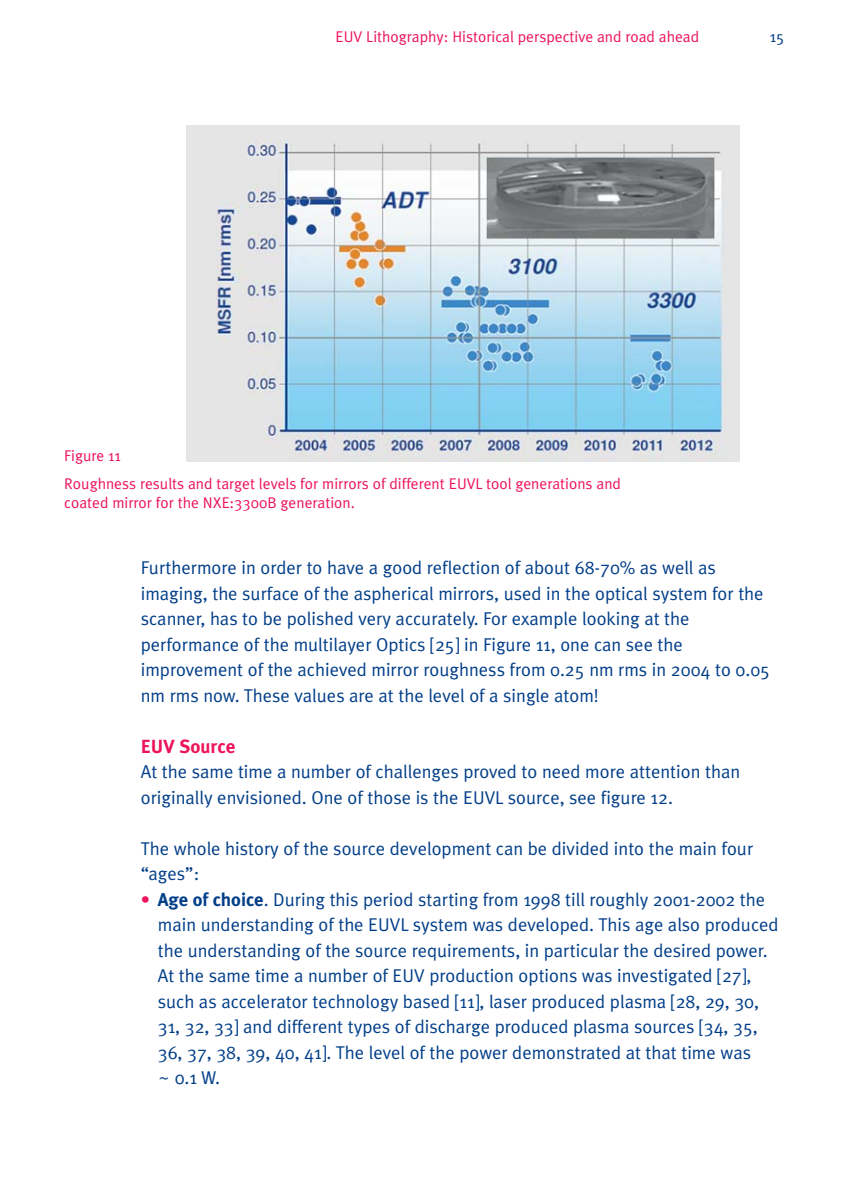
<style>
.page{position:relative;width:842px;height:1191px;background:#fff}
.page>*{position:absolute;margin:0;border:0;box-sizing:border-box;transform-origin:0 0}
.t1{font:700 19px "Meta Plus";color:#ed145a}
.t2{font:18.4px/25.6px "Meta Plus Normal";color:#023e88}
.t3{font:15.6px/28.4px "Meta Plus Normal";color:#ed145a}
.t4{font:15.6px "Meta Plus Normal";color:#023e88}
.s1{color:#ed145a}
.s2{font-family:"Meta Plus";font-weight:700}
</style>
<div class="page">
<img style="left:186px;top:125px;width:554px;height:336px">
<p class="t3" style="left:335px;top:24px;width:365px">EUV Lithography: Historical perspective and road ahead</p>
<p class="t4" style="left:770px;top:31px;width:16px">15</p>
<p class="t3" style="left:64px;top:442px;width:558px">Figure 11<br>Roughness results and target levels for mirrors of different EUVL tool generations and</p>
<p class="t3" style="left:64px;top:489px;width:292px">coated mirror for the NXE:3300B generation.</p>
<p class="t2" style="left:141px;top:556px;width:631px">Furthermore in order to have a good reflection of about 68-70% as well as imaging, the surface of the aspherical mirrors, used in the optical system for the scanner, has to be polished very accurately. For example looking at the performance of the multilayer Optics [25] in Figure 11, one can see the improvement of the achieved mirror roughness from 0.25 nm rms in 2004 to 0.05 nm rms now. These values are at the level of a single atom!</p>
<p class="t1" style="left:141px;top:738px;width:96px">EUV Source</p>
<p class="t2" style="left:141px;top:760px;width:601px">At the same time a number of challenges proved to need more attention than originally envisioned. One of those is the EUVL source, see figure 12.</p>
<p class="t2" style="left:141px;top:837px;width:614px">The whole history of the source development can be divided into the main four “ages”:</p>
<p class="t2" style="left:158px;top:888px;width:622px;text-indent:-17px"><span class="s1">•</span> <span class="s2">Age of choice</span>. During this period starting from 1998 till roughly 2001-2002 the main understanding of the EUVL system was developed. This age also produced the understanding of the source requirements, in particular the desired power.<br>At the same time a number of EUV production options was investigated [27], such as accelerator technology based [11], laser produced plasma [28, 29, 30, 31, 32, 33] and different types of discharge produced plasma sources [34, 35, 36, 37, 38, 39, 40, 41]. The level of the power demonstrated at that time was<br>~ 0.1 W.</p>
</div>
